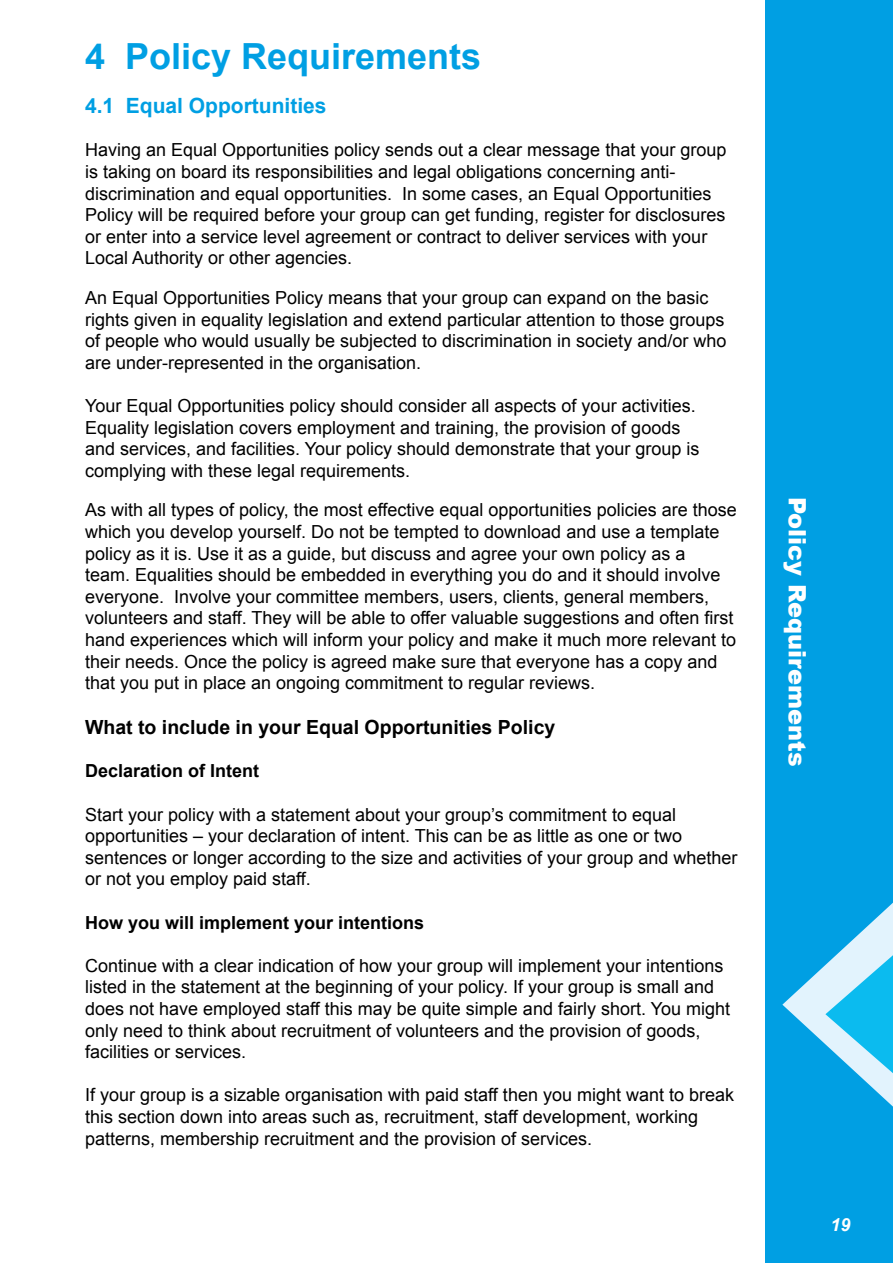
<style>
.page{position:relative;width:893px;height:1263px;background:#fff}
.page>*{position:absolute;margin:0;border:0;box-sizing:border-box;transform-origin:0 0}
.t1{font:700 36px "Arial";color:#009fe3}
.t2{font:900 24px "Arial";color:#fff}
.t3{font:700 21px "Arial";color:#009fe3}
.t4{font:700 19.5px "Arial";color:#000}
.t5{font:18px/21.6px "Arial";color:#000}
.t6{font:700 18px "Arial";color:#000}
.t7{font:italic 700 18px "Arial";color:#fff}
</style>
<div class="page">
<div style="left:765px;top:0;width:128px;height:1263px;background:#009fe3"></div>
<svg style="left:782px;top:903px;width:111px;height:204px"></svg>
<h1 class="t1" style="left:85px;top:32px;width:398px">4 Policy Requirements</h1>
<p class="t3" style="left:85px;top:92px;width:243px">4.1 Equal Opportunities</p>
<p class="t5" style="left:85px;top:139px;width:643px">Having an Equal Opportunities policy sends out a clear message that your group is taking on board its responsibilities and legal obligations concerning anti&shy;discrimination and equal opportunities. In some cases, an Equal Opportunities Policy will be required before your group can get funding, register for disclosures or enter into a service level agreement or contract to deliver services with your Local Authority or other agencies.</p>
<p class="t5" style="left:85px;top:287px;width:643px">An Equal Opportunities Policy means that your group can expand on the basic rights given in equality legislation and extend particular attention to those groups of people who would usually be subjected to discrimination in society and/or who are under-represented in the organisation.</p>
<p class="t5" style="left:85px;top:395px;width:616px">Your Equal Opportunities policy should consider all aspects of your activities.<br>Equality legislation covers employment and training, the provision of goods and services, and facilities. Your policy should demonstrate that your group is complying with these legal requirements.</p>
<p class="t5" style="left:85px;top:499px;width:653px">As with all types of policy, the most effective equal opportunities policies are those which you develop yourself. Do not be tempted to download and use a template policy as it is. Use it as a guide, but discuss and agree your own policy as a<br>team. Equalities should be embedded in everything you do and it should involve everyone. Involve your committee members, users, clients, general members, volunteers and staff. They will be able to offer valuable suggestions and often first hand experiences which will inform your policy and make it much more relevant to their needs. Once the policy is agreed make sure that everyone has a copy and that you put in place an ongoing commitment to regular reviews.</p>
<p class="t4" style="left:85px;top:714px;width:472px">What to include in your Equal Opportunities Policy</p>
<p class="t6" style="left:85px;top:759px;width:176px">Declaration of Intent</p>
<p class="t5" style="left:85px;top:804px;width:654px">Start your policy with a statement about your group’s commitment to equal opportunities – your declaration of intent. This can be as little as one or two sentences or longer according to the size and activities of your group and whether or not you employ paid staff.</p>
<p class="t6" style="left:85px;top:910px;width:341px">How you will implement your intentions</p>
<p class="t5" style="left:85px;top:955px;width:647px">Continue with a clear indication of how your group will implement your intentions listed in the statement at the beginning of your policy. If your group is small and does not have employed staff this may be quite simple and fairly short. You might only need to think about recruitment of volunteers and the provision of goods, facilities or services.</p>
<p class="t5" style="left:85px;top:1084px;width:651px">If your group is a sizable organisation with paid staff then you might want to break this section down into areas such as, recruitment, staff development, working patterns, membership recruitment and the provision of services.</p>
<h2 class="t2" style="left:815px;top:497px;width:271px;rotate:90deg">Policy Requirements</h2>
<p class="t7" style="left:830px;top:1213px;width:22px">19</p>
</div>
